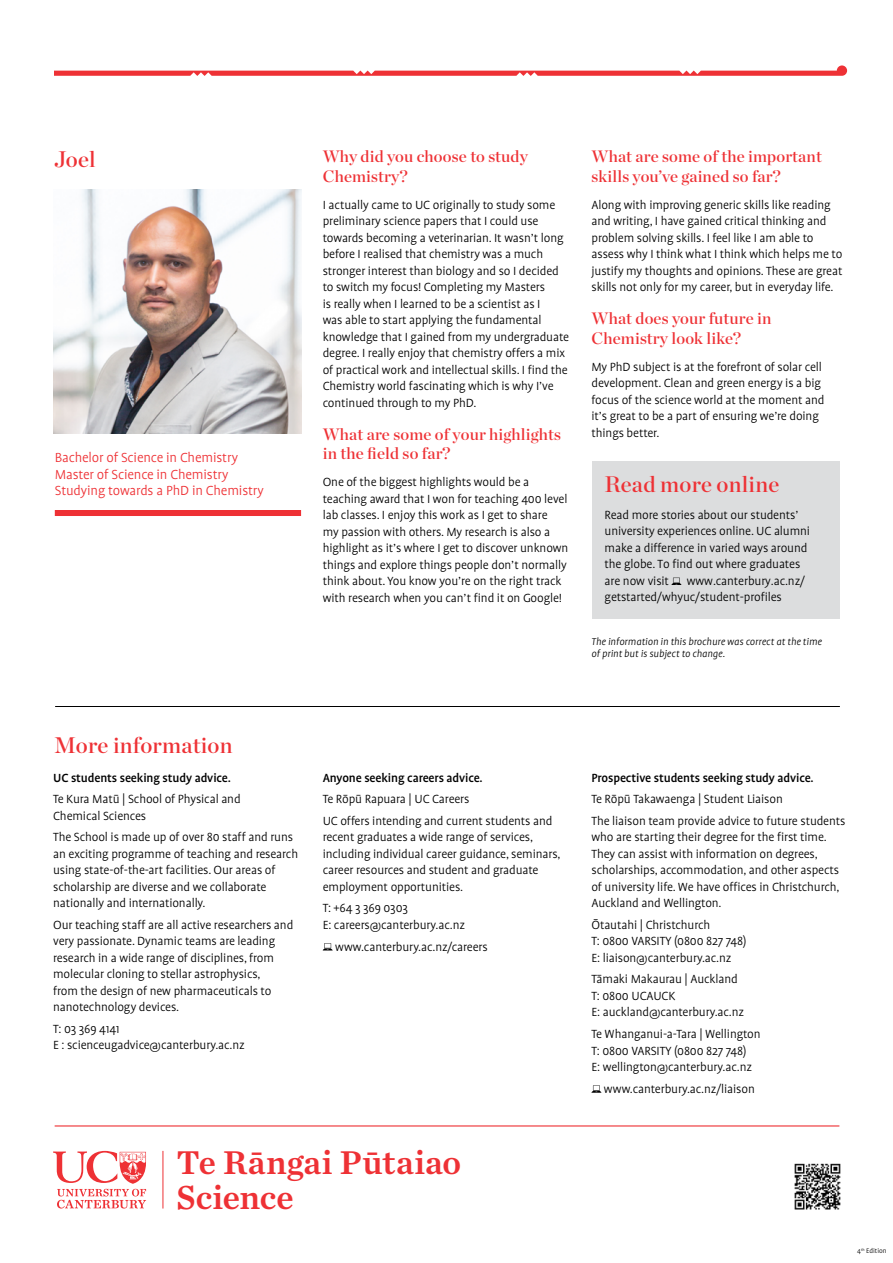
<style>
.page{position:relative;width:893px;height:1263px;background:#fff}
.page>*{position:absolute;margin:0;border:0;box-sizing:border-box;transform-origin:0 0}
.t1{font:34.65px "Chronicle Text G2 Semi";letter-spacing:-.005em;color:#ee3135}
.t2{font:34.5px "Chronicle Text G2 Semi";letter-spacing:.005em;color:#ee3135}
.t3{font:22.5px "Chronicle Display Semi";letter-spacing:.01em;color:#ee3135}
.t4{font:16.5px/19.5px "Chronicle Display Semi";letter-spacing:.01em;color:#ee3135}
.t5{font:300 15px/16.5px "Profile Pro";letter-spacing:-.01em;color:#ee3135}
.t6{font:300 13.5px/16.5px "Profile Pro";letter-spacing:-.01em;color:#000}
.t7{font:500 13.5px "Profile Pro";letter-spacing:-.01em;color:#000}
.t8{font:italic 300 11.25px/12px "Profile Pro";color:#000}
.t9{font:300 7.5px "Profile Pro";color:#000}
</style>
<div class="page">
<svg style="left:323px;top:943px;width:10px;height:7px"></svg>
<svg style="left:591px;top:1085px;width:10px;height:8px"></svg>
<div style="left:592px;top:461px;width:247px;height:158px;background:#dcddde"></div>
<svg style="left:671px;top:578px;width:10px;height:7px"></svg>
<img style="left:794px;top:1163px;width:47px;height:47px">
<hr style="left:55px;top:706px;width:785px;height:1px;background:#000">
<div style="left:55px;top:510px;width:246px;height:6px;background:#ee3135"></div>
<img style="left:53px;top:189px;width:248px;height:244px">
<svg style="left:54px;top:65px;width:793px;height:11px"></svg>
<hr style="left:55px;top:1125px;width:784px;height:1px;background:#ee3135">
<hr style="left:162px;top:1151px;width:1px;height:57px;background:#ee3135">
<svg style="left:53px;top:1151px;width:93px;height:57px"></svg>
<h3 class="t3" style="left:54px;top:141px;width:43px">Joel</h3>
<p class="t4" style="left:323px;top:145px;width:207px">Why did you choose to study<br>Chemistry?</p>
<p class="t6" style="left:323px;top:197px;width:248px">I actually came to UC originally to study some preliminary science papers that I could use towards becoming a veterinarian. It wasn’t long before I realised that chemistry was a much stronger interest than biology and so I decided to switch my focus! Completing my Masters<br>is really when I learned to be a scientist as I<br>was able to start applying the fundamental knowledge that I gained from my undergraduate degree. I really enjoy that chemistry offers a mix of practical work and intellectual skills. I find the Chemistry world fascinating which is why I’ve continued through to my PhD.</p>
<p class="t4" style="left:323px;top:423px;width:240px">What are some of your highlights in the field so far?</p>
<p class="t6" style="left:323px;top:475px;width:247px">One of the biggest highlights would be a teaching award that I won for teaching 400 level lab classes. I enjoy this work as I get to share<br>my passion with others. My research is also a highlight as it’s where I get to discover unknown things and explore things people don’t normally think about. You know you’re on the right track with research when you can’t find it on Google!</p>
<p class="t5" style="left:55px;top:450px;width:211px">Bachelor of Science in Chemistry<br>Master of Science in Chemistry<br>Studying towards a PhD in Chemistry</p>
<p class="t4" style="left:591px;top:145px;width:232px">What are some of the important skills you’ve gained so far?</p>
<p class="t6" style="left:591px;top:197px;width:253px">Along with improving generic skills like reading and writing, I have gained critical thinking and problem solving skills. I feel like I am able to assess why I think what I think which helps me to justify my thoughts and opinions. These are great skills not only for my career, but in everyday life.</p>
<p class="t4" style="left:591px;top:308px;width:182px">What does your future in<br>Chemistry look like?</p>
<p class="t6" style="left:591px;top:359px;width:235px">My PhD subject is at the forefront of solar cell development. Clean and green energy is a big focus of the science world at the moment and it’s great to be a part of ensuring we’re doing things better.</p>
<h3 class="t3" style="left:605px;top:466px;width:176px">Read more online</h3>
<p class="t6" style="left:605px;top:507px;width:207px">Read more stories about our students’ university experiences online. UC alumni make a difference in varied ways around the globe. To find out where graduates are now visit</p>
<p class="t6" style="left:605px;top:573px;width:202px;text-indent:82px">www.canterbury.ac.nz/ getstarted/whyuc/student-profiles</p>
<p class="t8" style="left:591px;top:636px;width:232px">The information in this brochure was correct at the time of print but is subject to change.</p>
<h3 class="t3" style="left:54px;top:728px;width:180px">More information</h3>
<p class="t7" style="left:53px;top:770px;width:179px">UC students seeking study advice.</p>
<p class="t6" style="left:53px;top:791px;width:189px">Te Kura Matū | School of Physical and<br>Chemical Sciences</p>
<p class="t6" style="left:53px;top:829px;width:247px">The School is made up of over 80 staff and runs an exciting programme of teaching and research using state-of-the-art facilities. Our areas of scholarship are diverse and we collaborate nationally and internationally.</p>
<p class="t6" style="left:53px;top:917px;width:242px">Our teaching staff are all active researchers and very passionate. Dynamic teams are leading research in a wide range of disciplines, from molecular cloning to stellar astrophysics,<br>from the design of new pharmaceuticals to nanotechnology devices.</p>
<p class="t6" style="left:53px;top:1021px;width:193px">T: 03 369 4141<br>E : scienceugadvice@canterbury.ac.nz</p>
<p class="t7" style="left:323px;top:770px;width:162px">Anyone seeking careers advice.</p>
<p class="t6" style="left:323px;top:789px;width:231px;line-height:21.6px">Te Rōpū Rapuara | UC Careers<br>UC offers intending and current students and</p>
<p class="t6" style="left:323px;top:829px;width:239px">recent graduates a wide range of services, including individual career guidance, seminars, career resources and student and graduate employment opportunities.</p>
<p class="t6" style="left:323px;top:900px;width:144px">T: +64 3 369 0303<br>E: careers@canterbury.ac.nz</p>
<p class="t6" style="left:335px;top:939px;width:154px">www.canterbury.ac.nz/careers</p>
<h2 class="t2" style="left:177px;top:1135px;width:286px">Te Rāngai Pūtaiao</h2>
<h1 class="t1" style="left:177px;top:1170px;width:119px">Science</h1>
<p class="t7" style="left:591px;top:770px;width:224px">Prospective students seeking study advice.</p>
<p class="t6" style="left:591px;top:789px;width:255px;line-height:21.6px">Te Rōpū Takawaenga | Student Liaison<br>The liaison team provide advice to future students</p>
<p class="t6" style="left:591px;top:829px;width:250px">who are starting their degree for the first time.<br>They can assist with information on degrees, scholarships, accommodation, and other aspects of university life. We have offices in Christchurch, Auckland and Wellington.</p>
<p class="t6" style="left:591px;top:917px;width:157px">Ōtautahi | Christchurch<br>T: 0800 VARSITY (0800 827 748)<br>E: liaison@canterbury.ac.nz</p>
<p class="t6" style="left:591px;top:972px;width:154px">Tāmaki Makaurau | Auckland<br>T: 0800 UCAUCK<br>E: auckland@canterbury.ac.nz</p>
<p class="t6" style="left:591px;top:1026px;width:171px">Te Whanganui-a-Tara | Wellington<br>T: 0800 VARSITY (0800 827 748)<br>E: wellington@canterbury.ac.nz</p>
<p class="t6" style="left:604px;top:1081px;width:152px">www.canterbury.ac.nz/liaison</p>
<p class="t9" style="left:857px;top:1247px;width:31px">4<sup>th</sup> Edition</p>
</div>
